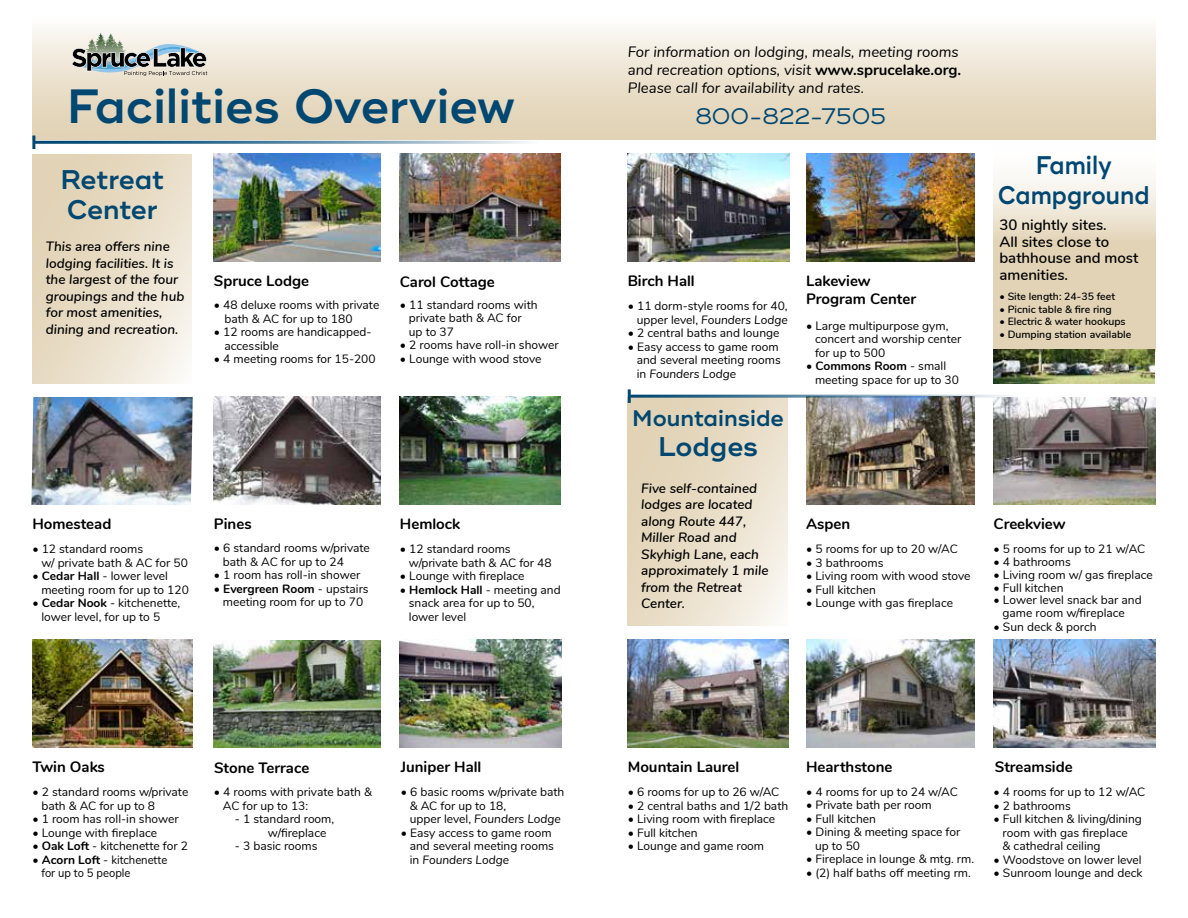
<style>
.page{position:relative;width:1188px;height:918px;background:#fff}
.page>*{position:absolute;margin:0;border:0;box-sizing:border-box;transform-origin:0 0}
.t1{font:600 48px "Ridley Grotesk";color:#004771}
.t2{font:600 27px/30px "Ridley Grotesk";color:#004771}
.t3{font:600 25.5px/30px "Ridley Grotesk";color:#004771;text-align:center;scale:.92 1}
.t4{font:22.5px "Ridley Grotesk";letter-spacing:-.01em;color:#004771}
.t5{font:600 22.5px "Ridley Grotesk";color:#004771}
.t6{font:700 15px/18px "Nunito";color:#000}
.t7{font:italic 15px/18px "Nunito";color:#000}
.t8{font:600 15px/16.5px "Nunito";color:#000}
.t9{font:italic 600 13.5px/16.5px "Nunito";color:#000}
.t10{font:12px/13.5px "Nunito";color:#000}
.t11{font:600 10.5px "Nunito";color:#000}
.s1{font-weight:700}
.s2{font-style:italic}
.s3{font-weight:700;font-style:normal}
</style>
<div class="page">
<img style="left:994px;top:397px;width:162px;height:108px">
<svg style="left:628px;top:398px;width:160px;height:228px;background:#e9dec9"></svg>
<svg style="left:32px;top:154px;width:160px;height:230px;background:#e9dec9"></svg>
<img style="left:628px;top:640px;width:160px;height:108px">
<img style="left:806px;top:640px;width:168px;height:108px">
<div style="left:32px;top:17px;width:1124px;height:123px;background:linear-gradient(to bottom,#fcfaf8,#decdad)"></div>
<img style="left:32px;top:640px;width:160px;height:108px">
<img style="left:214px;top:641px;width:166px;height:107px">
<img style="left:400px;top:639px;width:161px;height:109px">
<img style="left:400px;top:397px;width:160px;height:108px">
<img style="left:628px;top:154px;width:161px;height:108px">
<img style="left:806px;top:398px;width:168px;height:107px">
<img style="left:31px;top:397px;width:162px;height:108px">
<hr style="left:629px;top:395px;width:389px;height:3px;background:#004771">
<hr style="left:628px;top:389px;width:3px;height:14px;background:#004771">
<hr style="left:34px;top:141px;width:504px;height:3px;background:#004771">
<svg style="left:32px;top:136px;width:3px;height:13px"></svg>
<svg style="left:71px;top:32px;width:136px;height:44px;background:#acb1ac"></svg>
<svg style="left:994px;top:178px;width:162px;height:174px;background:#e7dac3"></svg>
<img style="left:994px;top:349px;width:161px;height:34px">
<img style="left:400px;top:154px;width:160px;height:107px">
<img style="left:994px;top:640px;width:162px;height:108px">
<img style="left:214px;top:154px;width:166px;height:108px">
<img style="left:806px;top:154px;width:168px;height:108px">
<img style="left:214px;top:397px;width:166px;height:108px">
<h1 class="t1" style="left:67px;top:77px;width:450px">Facilities Overview</h1>
<h2 class="t2" style="left:60px;top:166px;width:105px">Retreat<br>Center</h2>
<p class="t9" style="left:46px;top:237px;width:140px">This area offers nine lodging facilities. It is the largest of the four groupings and the hub for most amenities, dining and recreation.</p>
<p class="t6" style="left:214px;top:271px;width:97px">Spruce Lodge</p>
<p class="t10" style="left:224px;top:298px;width:156px;text-indent:-10px">• 48 deluxe rooms with private bath &amp; AC for up to 180</p>
<p class="t10" style="left:224px;top:325px;width:149px;text-indent:-10px">• 12 rooms are handicapped&shy;accessible</p>
<p class="t10" style="left:214px;top:352px;width:163px">• 4 meeting rooms for 15-200</p>
<p class="t6" style="left:400px;top:272px;width:96px">Carol Cottage</p>
<p class="t10" style="left:409px;top:297px;width:130px;text-indent:-9px">• 11 standard rooms with private bath &amp; AC for up to 37</p>
<p class="t10" style="left:400px;top:338px;width:160px">• 2 rooms have roll-in shower</p>
<p class="t10" style="left:400px;top:351px;width:143px">• Lounge with wood stove</p>
<p class="t6" style="left:32px;top:514px;width:80px">Homestead</p>
<p class="t10" style="left:41px;top:541px;width:148px;text-indent:-9px">• 12 standard rooms<br>w/ private bath &amp; AC for 50</p>
<p class="t10" style="left:41px;top:568px;width:149px;text-indent:-9px">• <span class="s1">Cedar Hall</span> - lower level meeting room for up to 120</p>
<p class="t10" style="left:41px;top:595px;width:140px;text-indent:-9px">• <span class="s1">Cedar Nook</span> - kitchenette, lower level, for up to 5</p>
<p class="t6" style="left:214px;top:514px;width:39px">Pines</p>
<p class="t10" style="left:223px;top:541px;width:148px;text-indent:-9px">• 6 standard rooms w/private bath &amp; AC for up to 24</p>
<p class="t10" style="left:214px;top:568px;width:148px">• 1 room has roll-in shower</p>
<p class="t10" style="left:214px;top:581px;width:156px;text-align:center">• <span class="s1">Evergreen Room</span> - upstairs meeting room for up to 70</p>
<p class="t6" style="left:400px;top:514px;width:62px">Hemlock</p>
<p class="t10" style="left:409px;top:541px;width:144px;text-indent:-9px">• 12 standard rooms w/private bath &amp; AC for 48</p>
<p class="t10" style="left:400px;top:568px;width:126px">• Lounge with fireplace</p>
<p class="t10" style="left:409px;top:582px;width:153px;text-indent:-9px">• <span class="s1">Hemlock Hall</span> - meeting and snack area for up to 50, lower level</p>
<p class="t6" style="left:32px;top:757px;width:74px">Twin Oaks</p>
<p class="t10" style="left:41px;top:784px;width:148px;text-indent:-9px">• 2 standard rooms w/private bath &amp; AC for up to 8</p>
<p class="t10" style="left:32px;top:811px;width:148px">• 1 room has roll-in shower</p>
<p class="t10" style="left:32px;top:825px;width:126px">• Lounge with fireplace</p>
<p class="t10" style="left:32px;top:838px;width:157px">• <span class="s1">Oak Loft</span> - kitchenette for 2</p>
<p class="t10" style="left:41px;top:852px;width:127px;text-indent:-9px">• <span class="s1">Acorn Loft</span> - kitchenette for up to 5 people</p>
<p class="t6" style="left:214px;top:757px;width:97px">Stone Terrace</p>
<p class="t10" style="left:223px;top:785px;width:151px;text-indent:-9px">• 4 rooms with private bath &amp;<br>AC for up to 13:</p>
<p class="t10" style="left:268px;top:812px;width:68px;text-indent:-33px">- 1 standard room, w/fireplace</p>
<p class="t10" style="left:235px;top:839px;width:84px">- 3 basic rooms</p>
<p class="t6" style="left:401px;top:757px;width:82px">Juniper Hall</p>
<p class="t10" style="left:410px;top:784px;width:156px;text-indent:-9px">• 6 basic rooms w/private bath &amp; AC for up to 18,<br>upper level, <span class="s2">Founders Lodge</span></p>
<p class="t10" style="left:410px;top:825px;width:146px;text-indent:-9px">• Easy access to game room and several meeting rooms in <span class="s2">Founders Lodge</span></p>
<p class="t7" style="left:628px;top:42px;width:335px">For information on lodging, meals, meeting rooms and recreation options, visit <span class="s3">www.sprucelake.org.<br></span>Please call for availability and rates.</p>
<h3 class="t4" style="left:695px;top:103px;width:192px">800-822-7505</h3>
<p class="t6" style="left:628px;top:271px;width:69px">Birch Hall</p>
<p class="t10" style="left:628px;top:298px;width:162px;text-align:right">• 11 dorm-style rooms for 40, upper level, <span class="s2">Founders Lodge</span></p>
<p class="t10" style="left:628px;top:325px;width:153px">• 2 central baths and lounge</p>
<p class="t10" style="left:637px;top:339px;width:146px;text-indent:-9px">• Easy access to game room and several meeting rooms in <span class="s2">Founders Lodge</span></p>
<h3 class="t5" style="left:632px;top:404px;width:153px">Mountainside</h3>
<h2 class="t2" style="left:658px;top:432px;width:101px">Lodges</h2>
<p class="t9" style="left:641px;top:479px;width:129px">Five self-contained lodges are located along Route 447,<br>Miller Road and<br>Skyhigh Lane, each approximately 1 mile from the Retreat<br>Center.</p>
<p class="t6" style="left:806px;top:271px;width:112px">Lakeview<br>Program Center</p>
<p class="t10" style="left:815px;top:318px;width:148px;text-indent:-9px">• Large multipurpose gym, concert and worship center for up to 500</p>
<p class="t10" style="left:815px;top:358px;width:145px;text-indent:-9px">• <span class="s1">Commons Room</span> - small meeting space for up to 30</p>
<p class="t6" style="left:806px;top:514px;width:46px">Aspen</p>
<p class="t10" style="left:806px;top:541px;width:153px">• 5 rooms for up to 20 w/AC</p>
<p class="t10" style="left:806px;top:555px;width:79px">• 3 bathrooms</p>
<p class="t10" style="left:806px;top:568px;width:166px">• Living room with wood stove</p>
<p class="t10" style="left:806px;top:582px;width:71px">• Full kitchen</p>
<p class="t10" style="left:806px;top:595px;width:148px">• Lounge with gas fireplace</p>
<h3 class="t3" style="left:998px;top:151px;width:167px">Family<br>Campground</h3>
<p class="t8" style="left:999px;top:216px;width:140px">30 nightly sites.<br>All sites close to bathhouse and most amenities.</p>
<p class="t11" style="left:999px;top:289px;width:117px">• Site length: 24-35 feet</p>
<p class="t11" style="left:999px;top:301px;width:114px">• Picnic table &amp; fire ring</p>
<p class="t11" style="left:999px;top:314px;width:128px">• Electric &amp; water hookups</p>
<p class="t11" style="left:999px;top:327px;width:133px">• Dumping station available</p>
<p class="t6" style="left:994px;top:514px;width:73px">Creekview</p>
<p class="t10" style="left:994px;top:542px;width:153px">• 5 rooms for up to 21 w/AC</p>
<p class="t10" style="left:994px;top:554px;width:79px">• 4 bathrooms</p>
<p class="t10" style="left:994px;top:567px;width:161px">• Living room w/ gas fireplace</p>
<p class="t10" style="left:994px;top:580px;width:71px">• Full kitchen</p>
<p class="t10" style="left:1003px;top:593px;width:141px;line-height:12.8px;text-indent:-9px">• Lower level snack bar and game room w/fireplace</p>
<p class="t10" style="left:994px;top:619px;width:104px">• Sun deck &amp; porch</p>
<p class="t6" style="left:628px;top:757px;width:113px">Mountain Laurel</p>
<p class="t10" style="left:628px;top:784px;width:153px">• 6 rooms for up to 26 w/AC</p>
<p class="t10" style="left:628px;top:798px;width:162px">• 2 central baths and 1/2 bath</p>
<p class="t10" style="left:628px;top:811px;width:149px">• Living room with fireplace</p>
<p class="t10" style="left:628px;top:825px;width:71px">• Full kitchen</p>
<p class="t10" style="left:628px;top:838px;width:138px">• Lounge and game room</p>
<p class="t6" style="left:806px;top:757px;width:88px">Hearthstone</p>
<p class="t6" style="left:995px;top:757px;width:79px">Streamside</p>
<p class="t10" style="left:806px;top:784px;width:153px">• 4 rooms for up to 24 w/AC</p>
<p class="t10" style="left:806px;top:797px;width:127px">• Private bath per room</p>
<p class="t10" style="left:806px;top:811px;width:71px">• Full kitchen</p>
<p class="t10" style="left:815px;top:824px;width:147px;text-indent:-9px">• Dining &amp; meeting space for up to 50</p>
<p class="t10" style="left:806px;top:851px;width:170px">• Fireplace in lounge &amp; mtg. rm.</p>
<p class="t10" style="left:806px;top:865px;width:166px">• (2) half baths off meeting rm.</p>
<p class="t10" style="left:994px;top:784px;width:153px">• 4 rooms for up to 12 w/AC</p>
<p class="t10" style="left:994px;top:798px;width:79px">• 2 bathrooms</p>
<p class="t10" style="left:1003px;top:811px;width:141px;text-indent:-9px">• Full kitchen &amp; living/dining room with gas fireplace<br>&amp; cathedral ceiling</p>
<p class="t10" style="left:994px;top:852px;width:149px">• Woodstove on lower level</p>
<p class="t10" style="left:994px;top:865px;width:150px">• Sunroom lounge and deck</p>
</div>
